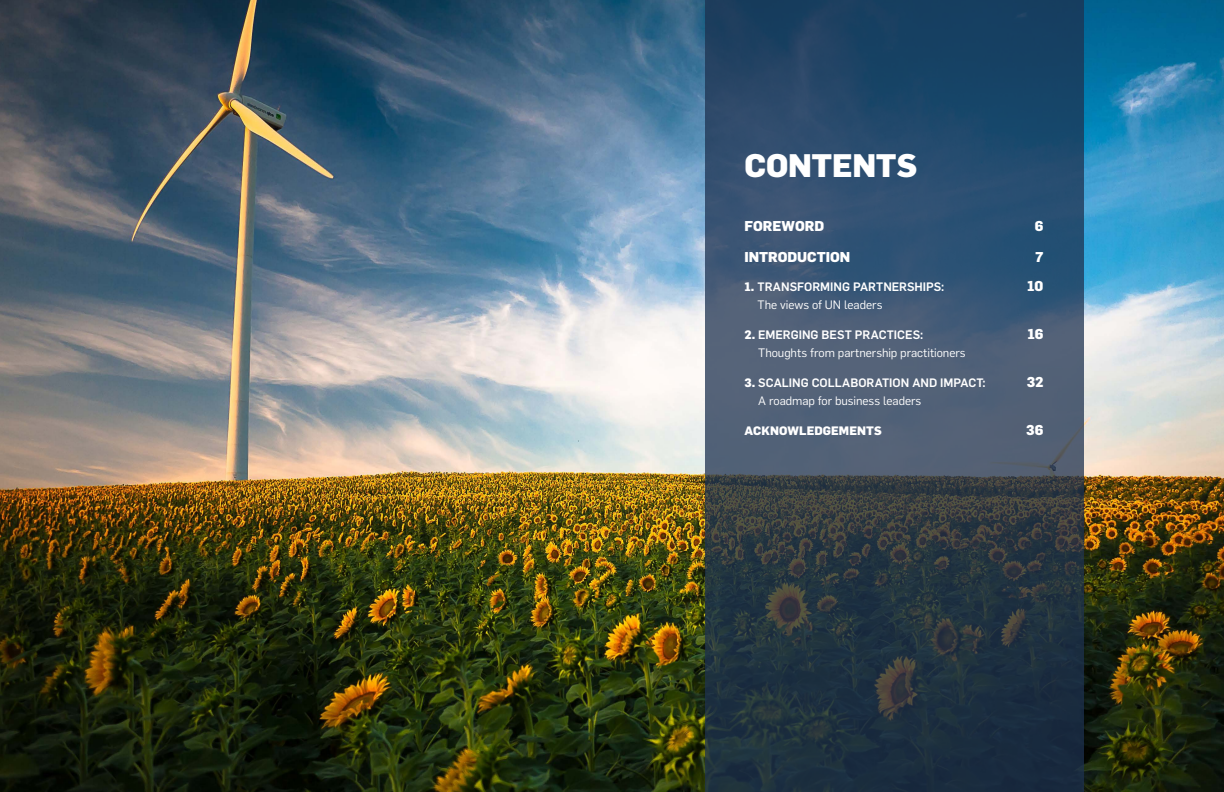
<style>
.page{position:relative;width:1224px;height:792px;background:#fff}
.page>*{position:absolute;margin:0;border:0;box-sizing:border-box;transform-origin:0 0}
.t1{font:800 32px "Flama";letter-spacing:-.01em;color:#fff}
.t2{font:800 14px "Flama";color:#fff}
.t3{font:500 12px "Flama";color:#fff}
.t4{font:12px "Flama";letter-spacing:-.005em;color:#fff}
.t5{font:800 12px "Flama";letter-spacing:.01em;color:#fff}
.s1{font-weight:800}
</style>
<div class="page">
<img style="left:0;top:0;width:1224px;height:792px">
<svg style="left:706px;top:0;width:378px;height:792px"></svg>
<h1 class="t1" style="left:744px;top:146px;width:174px">CONTENTS</h1>
<p class="t2" style="left:744px;top:218px;width:81px">FOREWORD</p>
<p class="t2" style="left:1035px;top:218px;width:10px">6</p>
<p class="t2" style="left:744px;top:248px;width:107px">INTRODUCTION</p>
<p class="t2" style="left:1035px;top:248px;width:10px">7</p>
<p class="t3" style="left:744px;top:279px;width:201px"><span class="s1">1.</span> TRANSFORMING PARTNERSHIPS:</p>
<p class="t2" style="left:1027px;top:278px;width:18px">10</p>
<p class="t4" style="left:757px;top:298px;width:127px">The views of UN leaders</p>
<p class="t3" style="left:744px;top:327px;width:180px"><span class="s1">2.</span> EMERGING BEST PRACTICES:</p>
<p class="t2" style="left:1027px;top:326px;width:18px">16</p>
<p class="t4" style="left:758px;top:346px;width:209px">Thoughts from partnership practitioners</p>
<p class="t3" style="left:744px;top:375px;width:243px"><span class="s1">3.</span> SCALING COLLABORATION AND IMPACT:</p>
<p class="t2" style="left:1027px;top:374px;width:18px">32</p>
<p class="t4" style="left:758px;top:394px;width:165px">A roadmap for business leaders</p>
<p class="t5" style="left:744px;top:424px;width:139px">ACKNOWLEDGEMENTS</p>
<p class="t2" style="left:1026px;top:422px;width:19px">36</p>
</div>
